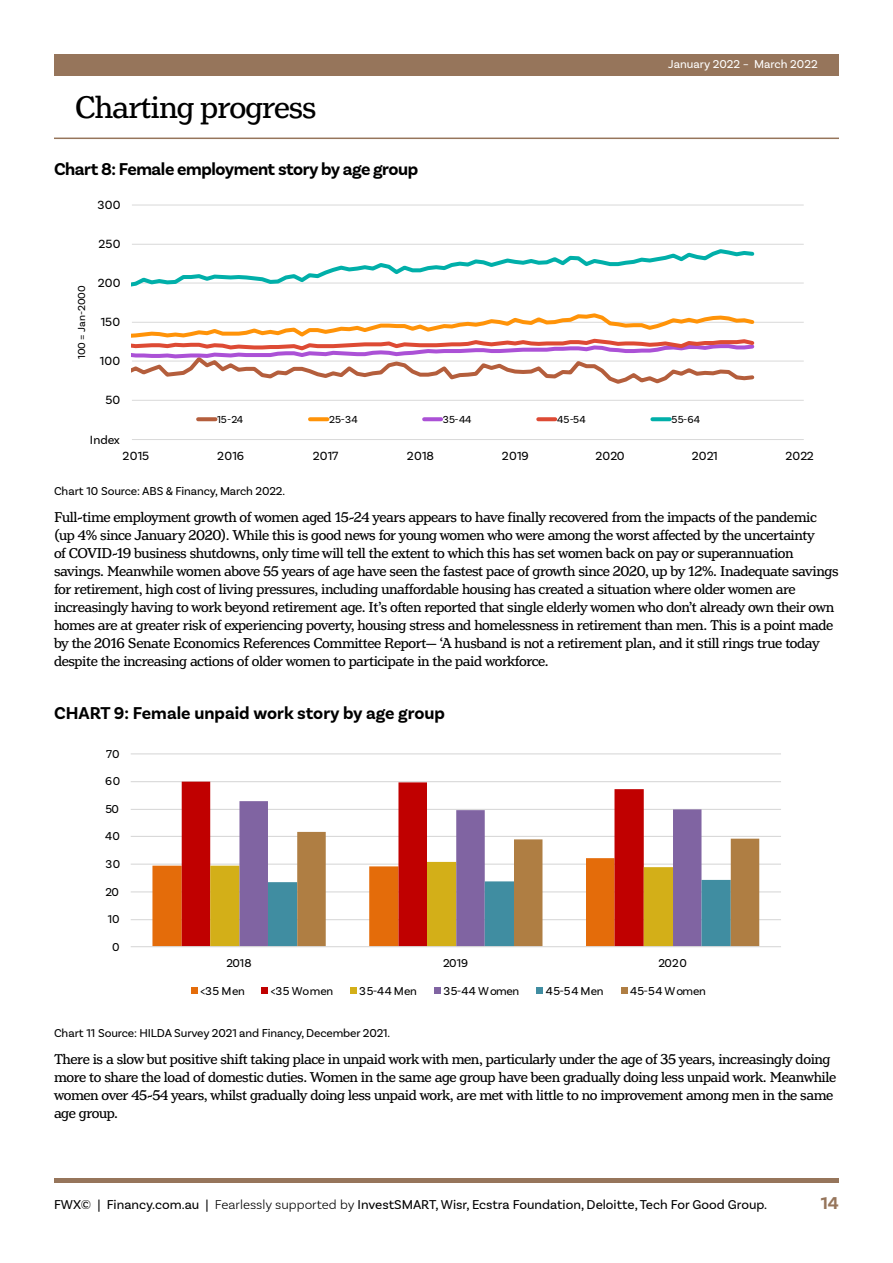
<style>
.page{position:relative;width:893px;height:1263px;background:#fff}
.page>*{position:absolute;margin:0;border:0;box-sizing:border-box;transform-origin:0 0}
.t1{font:33px "Henriette";letter-spacing:-.025em;color:#000}
.t2{font:700 18px "Basic Sans";color:#000}
.t3{font:700 18px "Basic Sans";letter-spacing:-.025em;color:#000}
.t4{font:700 18px "Basic Sans";color:#96755b}
.t5{font:15px/18px "Henriette";letter-spacing:-.025em;color:#000}
.t6{font:13.5px "Basic Sans";color:#000}
.t7{font:12.45px "Basic Sans";letter-spacing:.015em;color:#000}
.t8{font:12px "Basic Sans";letter-spacing:-.01em;color:#000}
.t9{font:12px "Basic Sans";color:#fff}
.t10{font:12px "Basic Sans";letter-spacing:.01em;color:#000}
.t11{font:10.65px "Basic Sans";color:#000}
.s1{font-weight:300}
</style>
<div class="page">
<div style="left:54px;top:54px;width:785px;height:21px;background:#96755b"></div>
<hr style="left:54px;top:1178px;width:785px;height:4px;background:#96755b">
<hr style="left:54px;top:138px;width:785px;height:1px;background:#96755b">
<hr style="left:131px;top:919px;width:650px;height:1px;background:#d9d9d9">
<hr style="left:131px;top:891px;width:650px;height:1px;background:#d9d9d9">
<hr style="left:131px;top:863px;width:650px;height:2px;background:#d9d9d9">
<hr style="left:131px;top:836px;width:650px;height:1px;background:#d9d9d9">
<hr style="left:131px;top:809px;width:650px;height:1px;background:#d9d9d9">
<hr style="left:131px;top:781px;width:650px;height:1px;background:#d9d9d9">
<hr style="left:131px;top:753px;width:650px;height:1px;background:#d9d9d9">
<svg style="left:182px;top:782px;width:462px;height:76px"></svg>
<svg style="left:239px;top:801px;width:462px;height:57px"></svg>
<svg style="left:152px;top:858px;width:145px;height:88px;background:#b07455"></svg>
<svg style="left:297px;top:832px;width:462px;height:114px"></svg>
<hr style="left:131px;top:946px;width:650px;height:1px;background:#d9d9d9">
<div style="left:191px;top:987px;width:7px;height:7px;background:#e46c0a"></div>
<div style="left:262px;top:987px;width:6px;height:7px;background:#c00000"></div>
<div style="left:350px;top:987px;width:6px;height:7px;background:#d3af18"></div>
<div style="left:434px;top:987px;width:6px;height:7px;background:#8064a2"></div>
<div style="left:536px;top:987px;width:7px;height:7px;background:#408da1"></div>
<div style="left:621px;top:987px;width:6px;height:7px;background:#af7e43"></div>
<hr style="left:132px;top:400px;width:672px;height:1px;background:#d9d9d9">
<hr style="left:132px;top:361px;width:672px;height:1px;background:#d9d9d9">
<hr style="left:132px;top:322px;width:672px;height:1px;background:#d9d9d9">
<hr style="left:132px;top:283px;width:672px;height:1px;background:#d9d9d9">
<hr style="left:132px;top:244px;width:672px;height:1px;background:#d9d9d9">
<hr style="left:132px;top:205px;width:672px;height:1px;background:#d9d9d9">
<hr style="left:132px;top:439px;width:672px;height:1px;background:#d9d9d9">
<svg style="left:131px;top:365px;width:624px;height:19px"></svg>
<svg style="left:131px;top:249px;width:626px;height:116px"></svg>
<svg style="left:198px;top:417px;width:17px;height:4px"></svg>
<svg style="left:310px;top:417px;width:17px;height:4px"></svg>
<svg style="left:424px;top:417px;width:17px;height:4px"></svg>
<svg style="left:538px;top:417px;width:17px;height:4px"></svg>
<svg style="left:652px;top:417px;width:18px;height:4px"></svg>
<h1 class="t1" style="left:75px;top:89px;width:243px">Charting progress</h1>
<p class="t3" style="left:54px;top:158px;width:366px">Chart 8: Female employment story by age group</p>
<p class="t7" style="left:98px;top:197px;width:24px">300</p>
<p class="t11" style="left:75px;top:359px;width:76px;rotate:-90deg">100 = Jan-2000</p>
<p class="t7" style="left:98px;top:237px;width:24px">250</p>
<p class="t7" style="left:98px;top:275px;width:24px">200</p>
<p class="t7" style="left:101px;top:315px;width:21px">150</p>
<p class="t7" style="left:100px;top:353px;width:22px">100</p>
<p class="t7" style="left:105px;top:393px;width:16px">50</p>
<p class="t9" style="left:668px;top:56px;width:151px">January 2022 – March 2022</p>
<p class="t7" style="left:90px;top:432px;width:32px">Index</p>
<p class="t11" style="left:217px;top:413px;width:27px">15-24</p>
<p class="t11" style="left:329px;top:413px;width:30px">25-34</p>
<p class="t11" style="left:443px;top:413px;width:30px">35-44</p>
<p class="t11" style="left:557px;top:413px;width:30px">45-54</p>
<p class="t11" style="left:671px;top:413px;width:30px">55-64</p>
<p class="t7" style="left:123px;top:448px;width:28px">2015</p>
<p class="t7" style="left:217px;top:448px;width:28px">2016</p>
<p class="t7" style="left:313px;top:448px;width:27px">2017</p>
<p class="t7" style="left:407px;top:448px;width:29px">2018</p>
<p class="t7" style="left:502px;top:448px;width:28px">2019</p>
<p class="t7" style="left:595px;top:448px;width:31px">2020</p>
<p class="t7" style="left:692px;top:448px;width:28px">2021</p>
<p class="t7" style="left:785px;top:448px;width:30px">2022</p>
<p class="t8" style="left:54px;top:483px;width:233px">Chart 10 Source: ABS &amp; Financy, March 2022.</p>
<p class="t5" style="left:54px;top:508px;width:786px">Full-time employment growth of women aged 15-24 years appears to have finally recovered from the impacts of the pandemic (up 4% since January 2020). While this is good news for young women who were among the worst affected by the uncertainty<br>of COVID-19 business shutdowns, only time will tell the extent to which this has set women back on pay or superannuation savings. Meanwhile women above 55 years of age have seen the fastest pace of growth since 2020, up by 12%. Inadequate savings for retirement, high cost of living pressures, including unaffordable housing has created a situation where older women are increasingly having to work beyond retirement age. It’s often reported that single elderly women who don’t already own their own homes are at greater risk of experiencing poverty, housing stress and homelessness in retirement than men. This is a point made by the 2016 Senate Economics References Committee Report— ‘A husband is not a retirement plan, and it still rings true today despite the increasing actions of older women to participate in the paid workforce.</p>
<p class="t2" style="left:54px;top:702px;width:392px">CHART 9: Female unpaid work story by age group</p>
<p class="t8" style="left:106px;top:746px;width:15px">70</p>
<p class="t8" style="left:105px;top:774px;width:16px">60</p>
<p class="t8" style="left:105px;top:802px;width:15px">50</p>
<p class="t8" style="left:105px;top:829px;width:16px">40</p>
<p class="t8" style="left:105px;top:857px;width:16px">30</p>
<p class="t8" style="left:106px;top:884px;width:15px">20</p>
<p class="t8" style="left:108px;top:912px;width:13px">10</p>
<p class="t8" style="left:112px;top:940px;width:9px">0</p>
<p class="t8" style="left:226px;top:956px;width:27px">2018</p>
<p class="t8" style="left:443px;top:956px;width:26px">2019</p>
<p class="t8" style="left:658px;top:956px;width:30px">2020</p>
<p class="t8" style="left:201px;top:983px;width:46px">&lt;35 Men</p>
<p class="t8" style="left:271px;top:983px;width:64px">&lt;35 Women</p>
<p class="t8" style="left:359px;top:983px;width:59px">35-44 Men</p>
<p class="t10" style="left:443px;top:983px;width:77px">35-44 Women</p>
<p class="t8" style="left:546px;top:983px;width:59px">45-54 Men</p>
<p class="t10" style="left:630px;top:983px;width:77px">45-54 Women</p>
<p class="t8" style="left:54px;top:1026px;width:338px">Chart 11 Source: HILDA Survey 2021 and Financy, December 2021.</p>
<p class="t5" style="left:54px;top:1050px;width:784px">There is a slow but positive shift taking place in unpaid work with men, particularly under the age of 35 years, increasingly doing more to share the load of domestic duties. Women in the same age group have been gradually doing less unpaid work. Meanwhile women over 45-54 years, whilst gradually doing less unpaid work, are met with little to no improvement among men in the same age group.</p>
<p class="t6" style="left:54px;top:1196px;width:715px">FWX© | Financy.com.au | <span class="s1">Fearlessly supported by</span> InvestSMART, Wisr, Ecstra Foundation, Deloitte, Tech For Good Group.</p>
<p class="t4" style="left:821px;top:1192px;width:20px">14</p>
</div>
